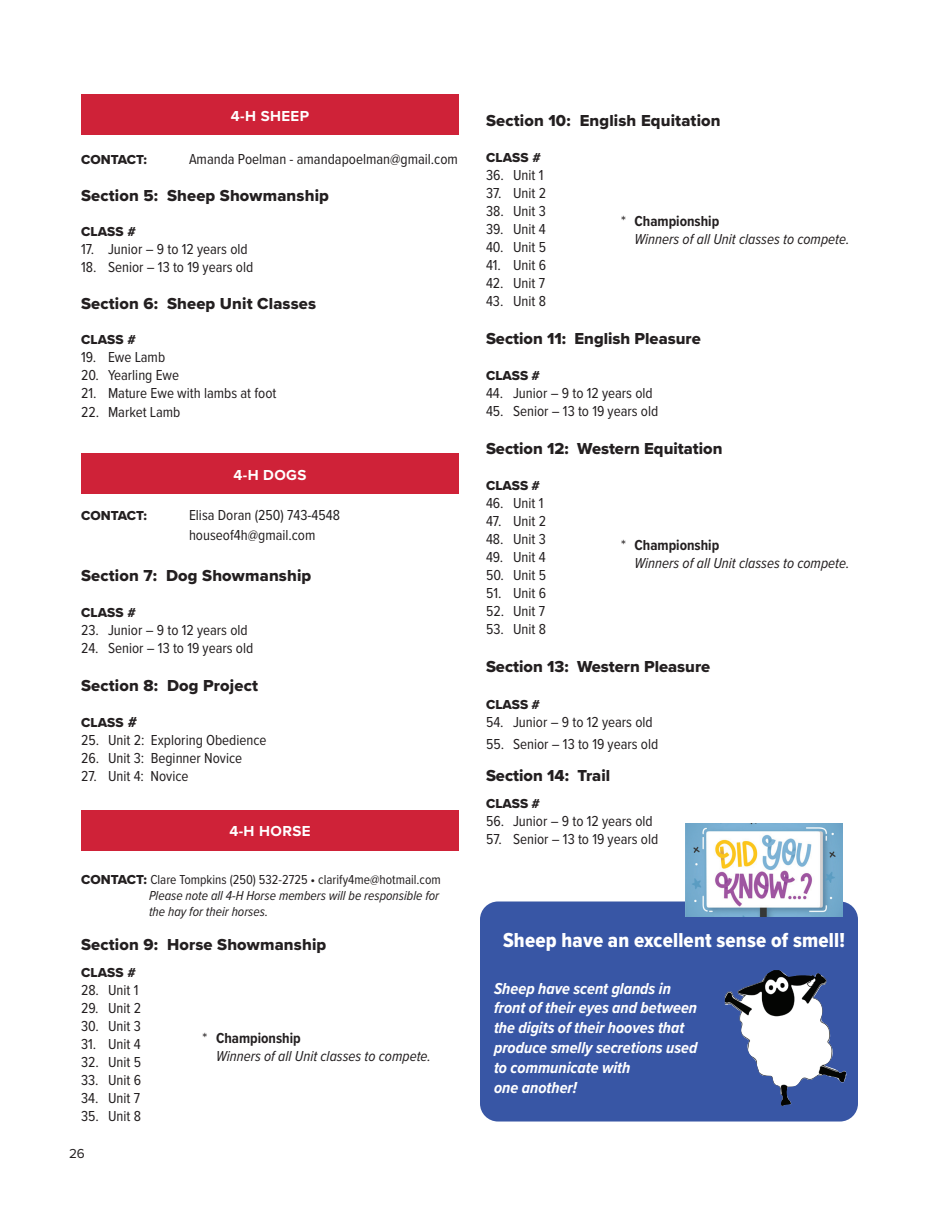
<style>
.page{position:relative;width:945px;height:1215px;background:#fff}
.page>*{position:absolute;margin:0;border:0;box-sizing:border-box;transform-origin:0 0}
.t1{font:21px "Proxima Nova Cond Extrabld";letter-spacing:.01em;color:#fff}
.t2{font:16.5px "Proxima Nova Extrabld";letter-spacing:.01em;color:#231f20}
.t3{font:italic 700 16.5px/19.8px "Proxima Nova Cond";color:#fff}
.t4{font:15px/19.5px "Proxima Nova Cond";color:#231f20}
.t5{font:italic 15px/18px "Proxima Nova Cond";color:#231f20}
.t6{font:700 15px "Proxima Nova";letter-spacing:.025em;color:#fff}
.t7{font:italic 13.5px/16.2px "Proxima Nova Cond";color:#231f20}
.t8{font:13.5px "Proxima Nova Extrabld";color:#231f20}
.t9{font:13.5px "Proxima Nova";color:#231f20}
.s1{font-size:15px}
.s2{font-family:"Proxima Nova Extrabld";font-style:normal}
.s3{font-style:normal}
.s4{font-weight:700;font-style:normal}
</style>
<div class="page">
<div style="left:81px;top:94px;width:378px;height:41px;background:#cf2238"></div>
<div style="left:81px;top:454px;width:378px;height:40px;background:#cf2238"></div>
<div style="left:81px;top:810px;width:378px;height:40px;background:#cf2238"></div>
<div style="left:480px;top:902px;width:378px;height:220px;background:#3856a5;border-radius:18px"></div>
<img style="left:725px;top:970px;width:122px;height:136px">
<img style="left:685px;top:824px;width:158px;height:92px">
<p class="t6" style="left:231px;top:104px;width:80px">4-H SHEEP</p>
<p class="t8" style="left:81px;top:149px;width:67px">CONTACT:</p>
<p class="t4" style="left:189px;top:148px;width:270px">Amanda Poelman - amandapoelman@gmail.com</p>
<p class="t2" style="left:81px;top:184px;width:250px">Section 5: Sheep Showmanship</p>
<p class="t8" style="left:81px;top:221px;width:56px">CLASS #</p>
<p class="t4" style="left:81px;top:238px;width:168px">17. Junior – 9 to 12 years old</p>
<p class="t4" style="left:81px;top:256px;width:174px">18. Senior – 13 to 19 years old</p>
<p class="t2" style="left:81px;top:292px;width:237px">Section 6: Sheep Unit Classes</p>
<p class="t8" style="left:81px;top:329px;width:56px">CLASS #</p>
<p class="t4" style="left:81px;top:346px;width:86px">19. Ewe Lamb</p>
<p class="t4" style="left:81px;top:364px;width:100px">20. Yearling Ewe</p>
<p class="t4" style="left:81px;top:382px;width:197px">21. Mature Ewe with lambs at foot</p>
<p class="t4" style="left:81px;top:402px;width:101px">22. Market Lamb</p>
<p class="t6" style="left:234px;top:464px;width:74px">4-H DOGS</p>
<p class="t8" style="left:81px;top:506px;width:67px">CONTACT:</p>
<p class="t4" style="left:189px;top:505px;width:153px">Elisa Doran (250) 743-4548 houseof4h@gmail.com</p>
<p class="t2" style="left:81px;top:563px;width:232px">Section 7: Dog Showmanship</p>
<p class="t8" style="left:81px;top:603px;width:56px">CLASS #</p>
<p class="t4" style="left:81px;top:620px;width:168px">23. Junior – 9 to 12 years old</p>
<p class="t4" style="left:81px;top:638px;width:174px">24. Senior – 13 to 19 years old</p>
<p class="t2" style="left:81px;top:673px;width:179px">Section 8: Dog Project</p>
<p class="t8" style="left:81px;top:712px;width:58px">CLASS <span class="s1">#</span></p>
<p class="t4" style="left:81px;top:730px;width:187px">25. Unit 2: Exploring Obedience</p>
<p class="t4" style="left:81px;top:748px;width:163px">26. Unit 3: Beginner Novice</p>
<p class="t4" style="left:81px;top:766px;width:109px">27. Unit 4: Novice</p>
<p class="t6" style="left:229px;top:820px;width:83px">4-H HORSE</p>
<p class="t7" style="left:149px;top:871px;width:293px;text-indent:-68px"><span class="s2">CONTACT:</span> <span class="s3">Clare Tompkins (250) 532-2725 • clarify4me@hotmail.com<br></span>Please note all 4-H Horse members will be responsible for the hay for their horses.</p>
<p class="t2" style="left:81px;top:932px;width:247px">Section 9: Horse Showmanship</p>
<p class="t8" style="left:81px;top:963px;width:56px">CLASS #</p>
<p class="t4" style="left:81px;top:980px;width:59px">28. Unit 1</p>
<p class="t4" style="left:81px;top:998px;width:62px">29. Unit 2</p>
<p class="t4" style="left:81px;top:1016px;width:61px">30. Unit 3</p>
<p class="t4" style="left:81px;top:1034px;width:61px">31. Unit 4</p>
<p class="t4" style="left:81px;top:1052px;width:62px">32. Unit 5</p>
<p class="t4" style="left:81px;top:1070px;width:62px">33. Unit 6</p>
<p class="t4" style="left:81px;top:1088px;width:61px">34. Unit 7</p>
<p class="t4" style="left:81px;top:1106px;width:62px">35. Unit 8</p>
<p class="t5" style="left:216px;top:1029px;width:217px;text-indent:-14px"><span class="s3">*</span> <span class="s4">Championship<br></span>Winners of all Unit classes to compete.</p>
<p class="t9" style="left:69px;top:1144px;width:17px">26</p>
<p class="t2" style="left:486px;top:108px;width:236px">Section 10: English Equitation</p>
<p class="t8" style="left:486px;top:148px;width:56px">CLASS #</p>
<p class="t4" style="left:486px;top:165px;width:59px">36. Unit 1</p>
<p class="t4" style="left:486px;top:183px;width:62px">37. Unit 2</p>
<p class="t4" style="left:486px;top:201px;width:61px">38. Unit 3</p>
<p class="t4" style="left:486px;top:219px;width:61px">39. Unit 4</p>
<p class="t4" style="left:486px;top:237px;width:62px">40. Unit 5</p>
<p class="t4" style="left:486px;top:255px;width:62px">41. Unit 6</p>
<p class="t4" style="left:486px;top:273px;width:61px">42. Unit 7</p>
<p class="t4" style="left:486px;top:291px;width:62px">43. Unit 8</p>
<p class="t2" style="left:486px;top:326px;width:216px">Section 11: English Pleasure</p>
<p class="t8" style="left:486px;top:365px;width:56px">CLASS #</p>
<p class="t4" style="left:486px;top:383px;width:168px">44. Junior – 9 to 12 years old</p>
<p class="t4" style="left:486px;top:401px;width:174px">45. Senior – 13 to 19 years old</p>
<p class="t2" style="left:486px;top:436px;width:238px">Section 12: Western Equitation</p>
<p class="t8" style="left:486px;top:475px;width:56px">CLASS #</p>
<p class="t4" style="left:486px;top:492px;width:59px">46. Unit 1</p>
<p class="t4" style="left:486px;top:510px;width:62px">47. Unit 2</p>
<p class="t4" style="left:486px;top:528px;width:61px">48. Unit 3</p>
<p class="t4" style="left:486px;top:546px;width:61px">49. Unit 4</p>
<p class="t4" style="left:486px;top:564px;width:62px">50. Unit 5</p>
<p class="t4" style="left:486px;top:582px;width:62px">51. Unit 6</p>
<p class="t4" style="left:486px;top:600px;width:61px">52. Unit 7</p>
<p class="t4" style="left:486px;top:618px;width:62px">53. Unit 8</p>
<p class="t2" style="left:486px;top:654px;width:226px">Section 13: Western Pleasure</p>
<p class="t8" style="left:486px;top:695px;width:56px">CLASS #</p>
<p class="t4" style="left:486px;top:712px;width:168px">54. Junior – 9 to 12 years old</p>
<p class="t4" style="left:486px;top:734px;width:174px">55. Senior – 13 to 19 years old</p>
<p class="t2" style="left:486px;top:764px;width:126px">Section 14: Trail</p>
<p class="t8" style="left:486px;top:794px;width:56px">CLASS #</p>
<p class="t4" style="left:486px;top:811px;width:168px">56. Junior – 9 to 12 years old</p>
<p class="t4" style="left:486px;top:829px;width:174px">57. Senior – 13 to 19 years old</p>
<p class="t5" style="left:635px;top:212px;width:217px;text-indent:-14px"><span class="s3">*</span> <span class="s4">Championship<br></span>Winners of all Unit classes to compete.</p>
<p class="t5" style="left:635px;top:536px;width:217px;text-indent:-14px"><span class="s3">*</span> <span class="s4">Championship<br></span>Winners of all Unit classes to compete.</p>
<h1 class="t1" style="left:503px;top:924px;width:343px">Sheep have an excellent sense of smell!</h1>
<p class="t3" style="left:494px;top:978px;width:205px">Sheep have scent glands in front of their eyes and between the digits of their hooves that produce smelly secretions used to communicate with<br>one another!</p>
</div>
